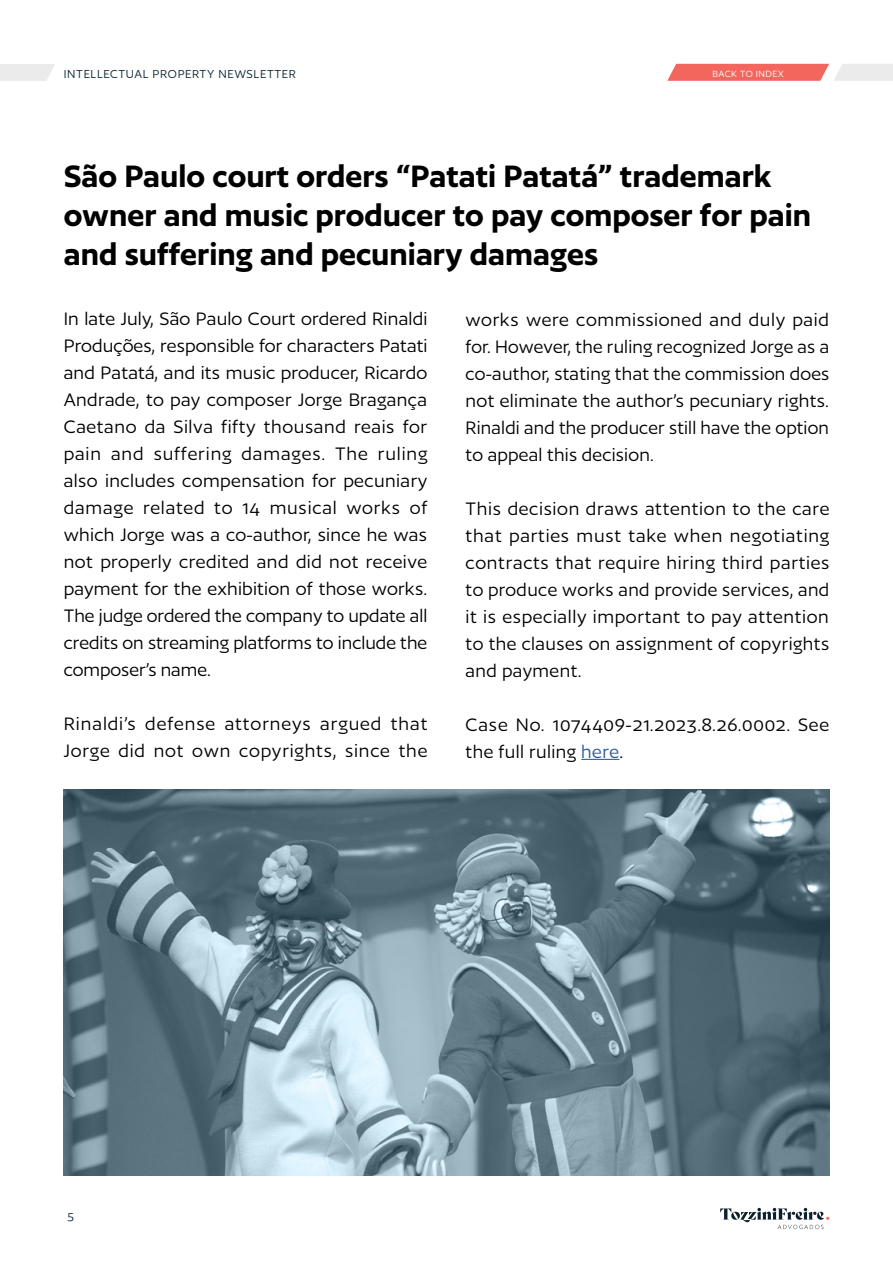
<style>
.page{position:relative;width:893px;height:1263px;background:#fff}
.page>*{position:absolute;margin:0;border:0;box-sizing:border-box;transform-origin:0 0}
.t1{font:600 36px/39px "Author";color:#000}
.t2{font:21px/27px "Author";letter-spacing:.02em;color:#000;text-align:justify}
.t3{font:21px/27px "Author";letter-spacing:.04em;color:#000}
.t4{font:13.5px "Author";letter-spacing:.05em;color:#0b2430}
.t5{font:10.5px "Author";letter-spacing:.05em;color:#fff}
.s1{color:#275b9b}
</style>
<div class="page">
<svg style="left:720px;top:1208px;width:109px;height:21px"></svg>
<svg style="left:0;top:64px;width:55px;height:17px"></svg>
<svg style="left:667px;top:64px;width:226px;height:17px;background:#f1938e"></svg>
<hr style="left:581px;top:759px;width:38px;height:1px;background:#275b9b">
<img style="left:64px;top:790px;width:765px;height:386px">
<p class="t4" style="left:64px;top:68px;width:234px">INTELLECTUAL PROPERTY NEWSLETTER</p>
<p class="t5" style="left:712px;top:68px;width:73px">BACK TO INDEX</p>
<h1 class="t1" style="left:64px;top:156px;width:749px">São Paulo court orders “Patati Patatá” trademark owner and music producer to pay composer for pain and suffering and pecuniary damages</h1>
<p class="t2" style="left:64px;top:305px;width:365px">In late July, São Paulo Court ordered Rinaldi Produções, responsible for characters Patati and Patatá, and its music producer, Ricardo Andrade, to pay composer Jorge Bragança Caetano da Silva fifty thousand reais for pain and suffering damages. The ruling also includes compensation for pecuniary damage related to 14 musical works of which Jorge was a co-author, since he was not properly credited and did not receive payment for the exhibition of those works.<br>The judge ordered the company to update all credits on streaming platforms to include the composer’s name.</p>
<p class="t3" style="left:64px;top:710px;width:365px">Rinaldi’s defense attorneys argued that<br>Jorge did not own copyrights, since the</p>
<p class="t2" style="left:466px;top:306px;width:365px">works were commissioned and duly paid for. However, the ruling recognized Jorge as a co-author, stating that the commission does not eliminate the author’s pecuniary rights.<br>Rinaldi and the producer still have the option to appeal this decision.</p>
<p class="t2" style="left:466px;top:495px;width:365px">This decision draws attention to the care that parties must take when negotiating contracts that require hiring third parties to produce works and provide services, and it is especially important to pay attention to the clauses on assignment of copyrights and payment.</p>
<p class="t2" style="left:466px;top:711px;width:365px">Case No. 1074409-21.2023.8.26.0002. See the full ruling <span class="s1">here</span>.</p>
<p class="t4" style="left:68px;top:1209px;width:8px">5</p>
</div>
